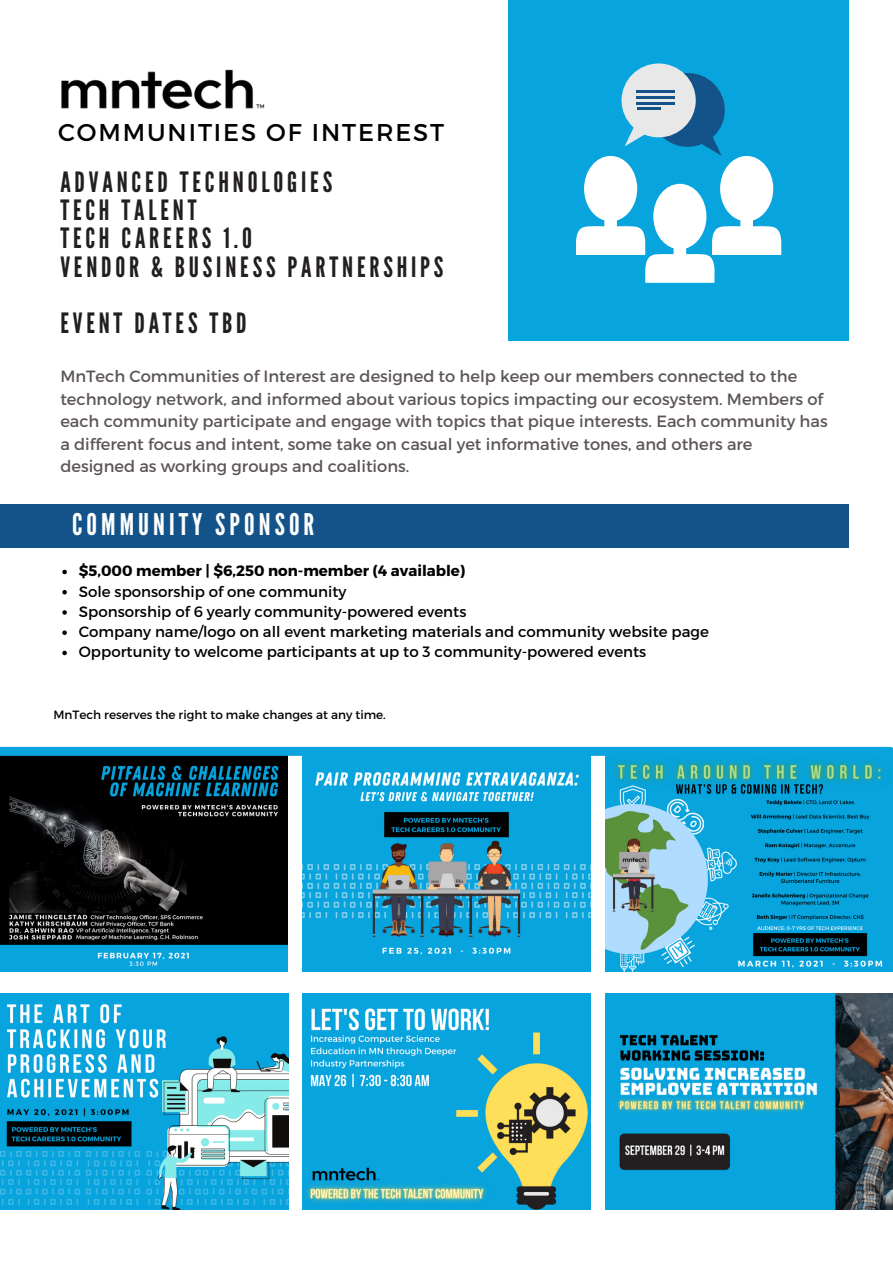
<style>
.page{position:relative;width:893px;height:1264px;background:#fff}
.page>*{position:absolute;margin:0;border:0;box-sizing:border-box;transform-origin:0 0}
.t1{font:29.85px "League Gothic";letter-spacing:.135em;color:#fff}
.t2{font:27.9px/28px "League Gothic";letter-spacing:.135em;color:#231f20}
.t3{font:24.3px "Montserrat";letter-spacing:.08em;color:#000}
.t4{font:16.2px/22.5px "Montserrat";color:#5d5557}
.t5{font:15px/20.2px "Montserrat";color:#000}
.t6{font:700 15px "Montserrat";color:#000}
.t7{font:12px "Montserrat";color:#000}
</style>
<div class="page">
<div style="left:0;top:503px;width:849px;height:44px;background:#13538a"></div>
<img style="left:61px;top:69px;width:204px;height:41px">
<div style="left:508px;top:0;width:340px;height:341px;background:#08a4de"></div>
<div style="left:650px;top:73px;width:74px;height:74px;background:#13538a;border-radius:50%"></div>
<div style="left:621px;top:63px;width:74px;height:74px;background:#e8e8e8;border-radius:50%"></div>
<hr style="left:636px;top:90px;width:38px;height:3px;background:#13538a">
<hr style="left:636px;top:96px;width:38px;height:3px;background:#13538a">
<hr style="left:636px;top:102px;width:38px;height:3px;background:#13538a">
<hr style="left:636px;top:107px;width:24px;height:3px;background:#13538a">
<svg style="left:576px;top:122px;width:205px;height:161px"></svg>
<img style="left:302px;top:756px;width:288px;height:215px">
<img style="left:0;top:756px;width:288px;height:215px">
<img style="left:605px;top:756px;width:287px;height:215px">
<img style="left:0;top:993px;width:288px;height:216px">
<img style="left:302px;top:993px;width:288px;height:216px">
<img style="left:605px;top:993px;width:287px;height:216px">
<svg style="left:62px;top:569px;width:5px;height:5px"></svg>
<svg style="left:62px;top:590px;width:5px;height:4px"></svg>
<svg style="left:62px;top:610px;width:5px;height:4px"></svg>
<svg style="left:62px;top:630px;width:5px;height:5px"></svg>
<svg style="left:62px;top:650px;width:5px;height:5px"></svg>
<div style="left:0;top:747px;width:890px;height:9px;background:#08a4de"></div>
<h3 class="t3" style="left:58px;top:117px;width:388px">COMMUNITIES OF INTEREST</h3>
<h2 class="t2" style="left:60px;top:169px;width:384px">ADVANCED TECHNOLOGIES<br>TECH TALENT<br>TECH CAREERS 1.0<br>VENDOR &amp; BUSINESS PARTNERSHIPS</h2>
<h2 class="t2" style="left:60px;top:309px;width:188px">EVENT DATES TBD</h2>
<p class="t4" style="left:60px;top:364px;width:768px">MnTech Communities of Interest are designed to help keep our members connected to the technology network, and informed about various topics impacting our ecosystem. Members of each community participate and engage with topics that pique interests. Each community has a different focus and intent, some take on casual yet informative tones, and others are designed as working groups and coalitions.</p>
<h1 class="t1" style="left:72px;top:507px;width:244px">COMMUNITY SPONSOR</h1>
<p class="t6" style="left:79px;top:561px;width:388px">$5,000 member | $6,250 non-member (4 available)</p>
<p class="t5" style="left:79px;top:580px;width:631px">Sole sponsorship of one community<br>Sponsorship of 6 yearly community-powered events<br>Company name/logo on all event marketing materials and community website page Opportunity to welcome participants at up to 3 community-powered events</p>
<p class="t7" style="left:53px;top:707px;width:334px">MnTech reserves the right to make changes at any time.</p>
</div>
